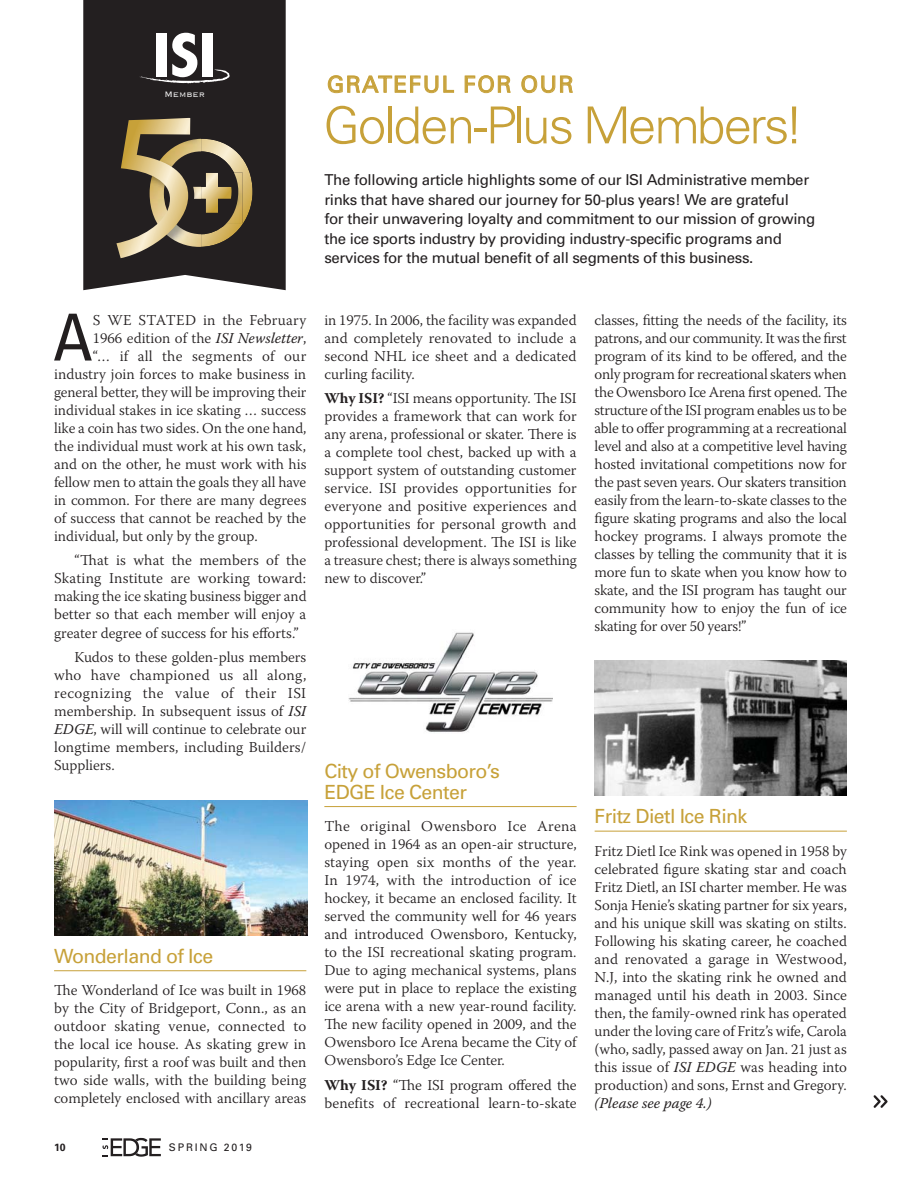
<style>
.page{position:relative;width:919px;height:1189px;background:#fff}
.page>*{position:absolute;margin:0;border:0;box-sizing:border-box;transform-origin:0 0}
.t1{font:condensed 64.8px "Univers";color:#231f20}
.t2{font:300 51px "Univers";letter-spacing:-.045em;color:#c7a139}
.t3{font:22.5px "Univers";letter-spacing:.065em;color:#c7a139}
.t4{font:19.5px/21px "Univers";letter-spacing:-.03em;color:#c7a139}
.t5{font:300 15px/18px "Warnock Pro";color:#231f20;text-align:justify}
.t6{font:15px/19.5px "Univers";letter-spacing:-.02em;color:#231f20}
.t7{font:300 15px "Warnock Pro";letter-spacing:.02em;color:#231f20}
.t8{font:italic 15px "Warnock Pro";color:#231f20}
.t9{font:10.5px "Univers";letter-spacing:.17em;color:#231f20}
.t10{font:700 10.5px "Univers";color:#231f20}
.t11{font:300 10.2px "Copperplate";color:#fff}
.s1{font-weight:400;font-style:italic}
.s2{font-weight:700}
</style>
<div class="page">
<svg style="left:873px;top:1095px;width:15px;height:13px"></svg>
<hr style="left:54px;top:970px;width:252px;height:1px;background:#c7a139">
<img style="left:54px;top:800px;width:253px;height:135px">
<hr style="left:324px;top:806px;width:252px;height:1px;background:#c7a139">
<img style="left:348px;top:632px;width:204px;height:100px">
<hr style="left:594px;top:830px;width:252px;height:1px;background:#c7a139">
<img style="left:594px;top:660px;width:252px;height:135px">
<svg style="left:327px;top:75px;width:127px;height:18px"></svg>
<svg style="left:464px;top:76px;width:11px;height:17px"></svg>
<div style="left:478px;top:75px;width:15px;height:18px;border:1px solid #c7a139;border-radius:50%"></div>
<div style="left:480px;top:77px;width:11px;height:14px;border:1px solid #c7a139;border-radius:50%"></div>
<svg style="left:497px;top:76px;width:13px;height:17px"></svg>
<div style="left:521px;top:75px;width:15px;height:18px;border:1px solid #c7a139;border-radius:50%"></div>
<div style="left:524px;top:77px;width:10px;height:14px;border:1px solid #c7a139;border-radius:50%"></div>
<svg style="left:541px;top:76px;width:31px;height:17px"></svg>
<svg style="left:102px;top:1137px;width:59px;height:19px"></svg>
<div style="left:83px;top:0;width:202px;height:290px;background:#231f20"></div>
<img style="left:252px;top:138px;width:11px;height:119px">
<img style="left:117px;top:258px;width:84px;height:11px">
<svg style="left:116px;top:118px;width:136px;height:140px;background:#71654b"></svg>
<svg style="left:140px;top:33px;width:89px;height:50px"></svg>
<div style="left:157px;top:33px;width:10px;height:43px;background:#fff"></div>
<div style="left:202px;top:33px;width:10px;height:43px;background:#fff"></div>
<p class="t11" style="left:164px;top:89px;width:42px">Member</p>
<h3 class="t3" style="left:326px;top:76px;width:248px">GRATEFUL FOR OUR</h3>
<h2 class="t2" style="left:323px;top:106px;width:482px">Golden-Plus Members!</h2>
<p class="t6" style="left:324px;top:171px;width:492px">The following article highlights some of our ISI Administrative member rinks that have shared our journey for 50-plus years! We are grateful<br>for their unwavering loyalty and commitment to our mission of growing the ice sports industry by providing industry-specific programs and services for the mutual benefit of all segments of this business.</p>
<h1 class="t1" style="left:53px;top:313px;width:41px">A</h1>
<p class="t5" style="left:93px;top:312px;width:215px">S WE STATED in the February</p>
<p class="t5" style="left:93px;top:330px;width:215px">1966 edition of the <span class="s1">ISI Newsletter</span>,</p>
<p class="t7" style="left:93px;top:350px;width:215px">“… if all the segments of our</p>
<p class="t5" style="left:54px;top:366px;width:253px">industry join forces to make business in</p>
<p class="t5" style="left:54px;top:384px;width:254px">general better, they will be improving their</p>
<p class="t5" style="left:54px;top:402px;width:254px">individual stakes in ice skating … success</p>
<p class="t5" style="left:54px;top:420px;width:254px">like a coin has two sides. On the one hand,</p>
<p class="t5" style="left:54px;top:438px;width:253px">the individual must work at his own task,</p>
<p class="t5" style="left:54px;top:456px;width:254px">and on the other, he must work with his</p>
<p class="t5" style="left:54px;top:474px;width:253px">fellow men to attain the goals they all have</p>
<p class="t5" style="left:54px;top:492px;width:254px">in common. For there are many degrees</p>
<p class="t5" style="left:54px;top:510px;width:254px">of success that cannot be reached by the</p>
<p class="t5" style="left:54px;top:528px;width:205px">individual, but only by the group.</p>
<p class="t5" style="left:54px;top:553px;width:254px;text-indent:20px">“That is what the members of the Skating Institute are working toward: making the ice skating business bigger and better so that each member will enjoy a greater degree of success for his efforts.”</p>
<p class="t5" style="left:54px;top:649px;width:254px;text-indent:20px">Kudos to these golden-plus members who have championed us all along, recognizing the value of their ISI membership. In subsequent issus of <span class="s1">ISI EDGE</span>, will will continue to celebrate our longtime members, including Builders/ Suppliers.</p>
<h3 class="t4" style="left:54px;top:947px;width:160px">Wonderland of Ice</h3>
<p class="t5" style="left:54px;top:982px;width:254px">The Wonderland of Ice was built in 1968 by the City of Bridgeport, Conn., as an outdoor skating venue, connected to the local ice house. As skating grew in popularity, first a roof was built and then two side walls, with the building being completely enclosed with ancillary areas</p>
<p class="t10" style="left:54px;top:1143px;width:13px">10</p>
<p class="t9" style="left:169px;top:1143px;width:84px">SPRING 2019</p>
<p class="t5" style="left:324px;top:312px;width:253px">in 1975. In 2006, the facility was expanded and completely renovated to include a second NHL ice sheet and a dedicated curling facility.</p>
<p class="t5" style="left:324px;top:391px;width:254px"><span class="s2">Why ISI?</span> “ISI means opportunity. The ISI provides a framework that can work for any arena, professional or skater. There is a complete tool chest, backed up with a support system of outstanding customer service. ISI provides opportunities for everyone and positive experiences and opportunities for personal growth and professional development. The ISI is like a treasure chest; there is always something new to discover.”</p>
<h3 class="t4" style="left:324px;top:762px;width:177px">City of Owensboro’s<br>EDGE Ice Center</h3>
<p class="t5" style="left:324px;top:818px;width:254px">The original Owensboro Ice Arena opened in 1964 as an open-air structure, staying open six months of the year.<br>In 1974, with the introduction of ice hockey, it became an enclosed facility. It served the community well for 46 years and introduced Owensboro, Kentucky, to the ISI recreational skating program.<br>Due to aging mechanical systems, plans were put in place to replace the existing ice arena with a new year-round facility.<br>The new facility opened in 2009, and the Owensboro Ice Arena became the City of Owensboro’s Edge Ice Center.</p>
<p class="t5" style="left:324px;top:1077px;width:254px"><span class="s2">Why ISI?</span> “The ISI program offered the benefits of recreational learn-to-skate</p>
<p class="t5" style="left:594px;top:312px;width:254px">classes, fitting the needs of the facility, its patrons, and our community. It was the first program of its kind to be offered, and the only program for recreational skaters when the Owensboro Ice Arena first opened. The structure of the ISI program enables us to be able to offer programming at a recreational level and also at a competitive level having hosted invitational competitions now for the past seven years. Our skaters transition easily from the learn-to-skate classes to the figure skating programs and also the local hockey programs. I always promote the classes by telling the community that it is more fun to skate when you know how to skate, and the ISI program has taught our community how to enjoy the fun of ice skating for over 50 years!”</p>
<h3 class="t4" style="left:594px;top:807px;width:154px">Fritz Dietl Ice Rink</h3>
<p class="t5" style="left:594px;top:843px;width:254px">Fritz Dietl Ice Rink was opened in 1958 by celebrated figure skating star and coach Fritz Dietl, an ISI charter member. He was Sonja Henie’s skating partner for six years, and his unique skill was skating on stilts.<br>Following his skating career, he coached and renovated a garage in Westwood, N.J, into the skating rink he owned and managed until his death in 2003. Since then, the family-owned rink has operated under the loving care of Fritz’s wife, Carola (who, sadly, passed away on Jan. 21 just as this issue of <span class="s1">ISI EDGE</span> was heading into production) and sons, Ernst and Gregory.</p>
<p class="t8" style="left:594px;top:1096px;width:118px">(Please see page 4.)</p>
</div>
